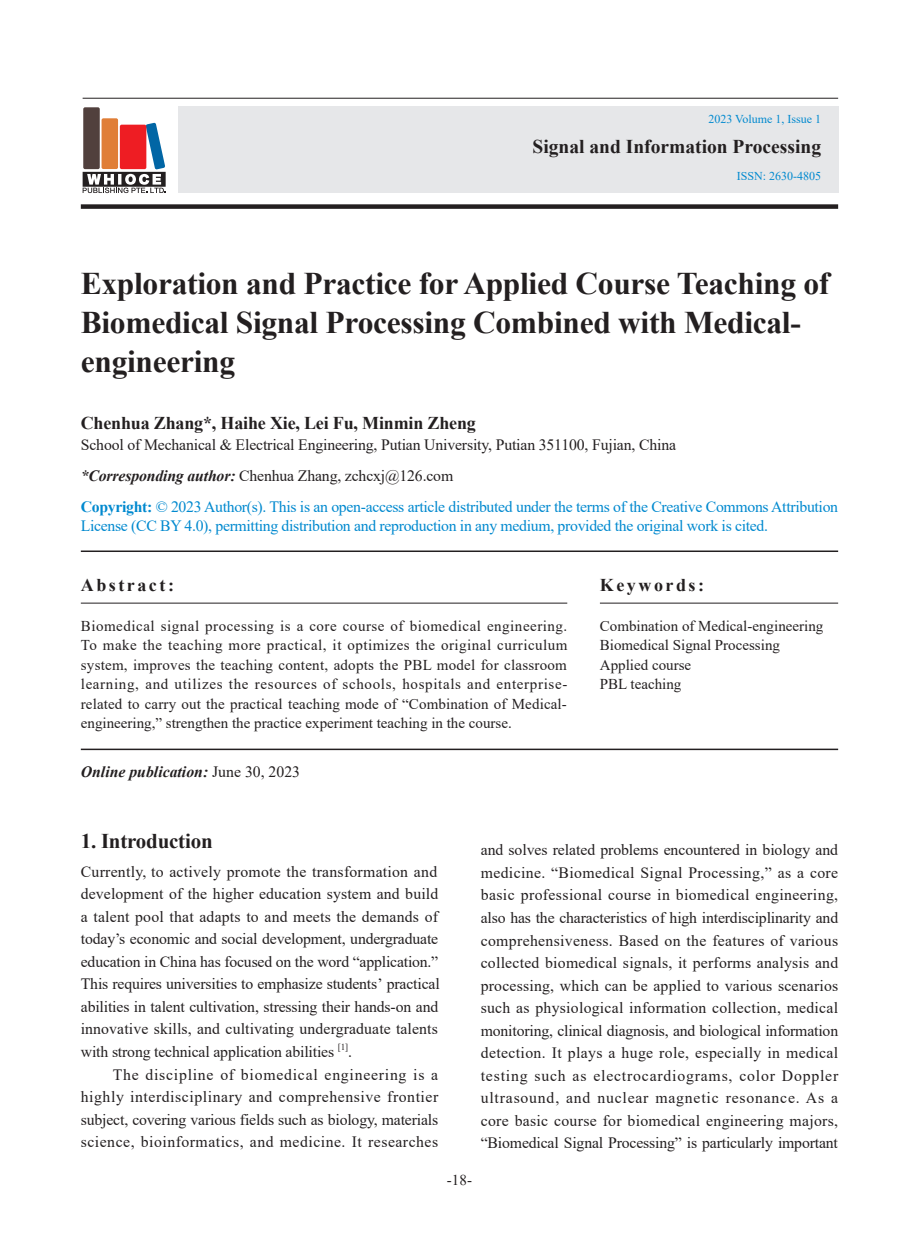
<style>
.page{position:relative;width:919px;height:1238px;background:#fff}
.page>*{position:absolute;margin:0;border:0;box-sizing:border-box;transform-origin:0 0}
.t1{font:700 31.5px/39px "Times New Roman";letter-spacing:-.01em;color:#231f20}
.t2{font:700 21px "Times New Roman";letter-spacing:-.01em;color:#231f20}
.t3{font:700 19.5px "Times New Roman";color:#231f20}
.t4{font:700 18px "Times New Roman";letter-spacing:-.01em;color:#231f20}
.t5{font:700 18px "Times New Roman";letter-spacing:.14em;color:#231f20}
.t6{font:15.75px/22.5px "Times New Roman";letter-spacing:-.01em;color:#231f20}
.t7{font:15.75px "Times New Roman";letter-spacing:-.02em;color:#0089cf}
.t8{font:15.75px "Times New Roman";letter-spacing:.035em;color:#231f20}
.t9{font:15.75px "Times New Roman";letter-spacing:.03em;color:#231f20}
.t10{font:15.75px "Times New Roman";letter-spacing:.05em;color:#231f20}
.t11{font:italic 700 15.75px "Times New Roman";color:#231f20}
.t12{font:15px/19.5px "Times New Roman";color:#231f20;text-align:justify}
.t13{font:12px "Times New Roman";color:#0089cf}
.t14{font:9.15px "Times New Roman";color:#231f20}
.s1{font-weight:700;font-style:italic}
.s2{font-weight:700;color:#0089cf}
.s3{color:#0089cf}
.s4{font-weight:400;font-style:normal}
</style>
<div class="page">
<div style="left:178px;top:106px;width:660px;height:87px;background:#e6e7e9"></div>
<div style="left:81px;top:204px;width:757px;height:5px;background:#231f20"></div>
<hr style="left:83px;top:98px;width:755px;height:1px;background:#231f20">
<div style="left:83px;top:107px;width:17px;height:62px;background:#51403d;border-radius:2px"></div>
<div style="left:101px;top:118px;width:17px;height:51px;background:#e07e37;border-radius:2px"></div>
<svg style="left:83px;top:123px;width:83px;height:70px"></svg>
<hr style="left:81px;top:550px;width:757px;height:2px;background:#231f20">
<hr style="left:81px;top:748px;width:757px;height:2px;background:#231f20">
<hr style="left:81px;top:603px;width:486px;height:1px;background:#231f20">
<hr style="left:600px;top:603px;width:238px;height:1px;background:#231f20">
<p class="t13" style="left:708px;top:111px;width:114px">2023 Volume 1, Issue 1</p>
<p class="t3" style="left:532px;top:133px;width:290px">Signal and Information Processing</p>
<p class="t13" style="left:736px;top:167px;width:86px">ISSN: 2630-4805</p>
<h1 class="t1" style="left:81px;top:262px;width:750px">Exploration and Practice for Applied Course Teaching of<br>Biomedical Signal Processing Combined with Medical&shy;engineering</h1>
<p class="t4" style="left:81px;top:410px;width:396px">Chenhua Zhang*, Haihe Xie, Lei Fu, Minmin Zheng</p>
<p class="t6" style="left:81px;top:428px;width:758px;line-height:31px">School of Mechanical &amp; Electrical Engineering, Putian University, Putian 351100, Fujian, China<br><span class="s1">*Corresponding author:</span> Chenhua Zhang, zchcxj@126.com<br><span class="s2">Copyright:</span> <span class="s3">© 2023 Author(s). This is an open-access article distributed under the terms of the Creative Commons Attribution</span></p>
<p class="t7" style="left:81px;top:514px;width:688px">License (CC BY 4.0), permitting distribution and reproduction in any medium, provided the original work is cited.</p>
<p class="t5" style="left:81px;top:572px;width:95px">Abstract:</p>
<p class="t12" style="left:81px;top:615px;width:488px">Biomedical signal processing is a core course of biomedical engineering.<br>To make the teaching more practical, it optimizes the original curriculum system, improves the teaching content, adopts the PBL model for classroom learning, and utilizes the resources of schools, hospitals and enterprise&shy;related to carry out the practical teaching mode of “Combination of Medical&shy;engineering,” strengthen the practice experiment teaching in the course.</p>
<p class="t11" style="left:81px;top:761px;width:221px">Online publication: <span class="s4">June 30, 2023</span></p>
<p class="t5" style="left:600px;top:572px;width:106px">Keywords:</p>
<p class="t12" style="left:600px;top:615px;width:225px;text-align:left">Combination of Medical-engineering<br>Biomedical Signal Processing<br>Applied course<br>PBL teaching</p>
<h2 class="t2" style="left:81px;top:826px;width:133px">1. Introduction</h2>
<p class="t6" style="left:81px;top:859px;width:360px">Currently, to actively promote the transformation and development of the higher education system and build a talent pool that adapts to and meets the demands of today’s economic and social development, undergraduate education in China has focused on the word “application.” This requires universities to emphasize students’ practical abilities in talent cultivation, stressing their hands-on and innovative skills, and cultivating undergraduate talents with strong technical application abilities</p>
<p class="t14" style="left:338px;top:1039px;width:12px">[1]</p>
<p class="t6" style="left:348px;top:1039px;width:5px">.</p>
<p class="t10" style="left:113px;top:1063px;width:327px">The discipline of biomedical engineering is a</p>
<p class="t8" style="left:81px;top:1085px;width:359px">highly interdisciplinary and comprehensive frontier</p>
<p class="t6" style="left:81px;top:1107px;width:359px">subject, covering various fields such as biology, materials</p>
<p class="t9" style="left:81px;top:1130px;width:359px">science, bioinformatics, and medicine. It researches</p>
<p class="t12" style="left:447px;top:1169px;width:26px">-18-</p>
<p class="t6" style="left:480px;top:838px;width:359px;text-align:justify">and solves related problems encountered in biology and medicine. “Biomedical Signal Processing,” as a core basic professional course in biomedical engineering, also has the characteristics of high interdisciplinarity and comprehensiveness. Based on the features of various collected biomedical signals, it performs analysis and processing, which can be applied to various scenarios such as physiological information collection, medical monitoring, clinical diagnosis, and biological information detection. It plays a huge role, especially in medical testing such as electrocardiograms, color Doppler ultrasound, and nuclear magnetic resonance. As a core basic course for biomedical engineering majors, “Biomedical Signal Processing” is particularly important</p>
</div>
